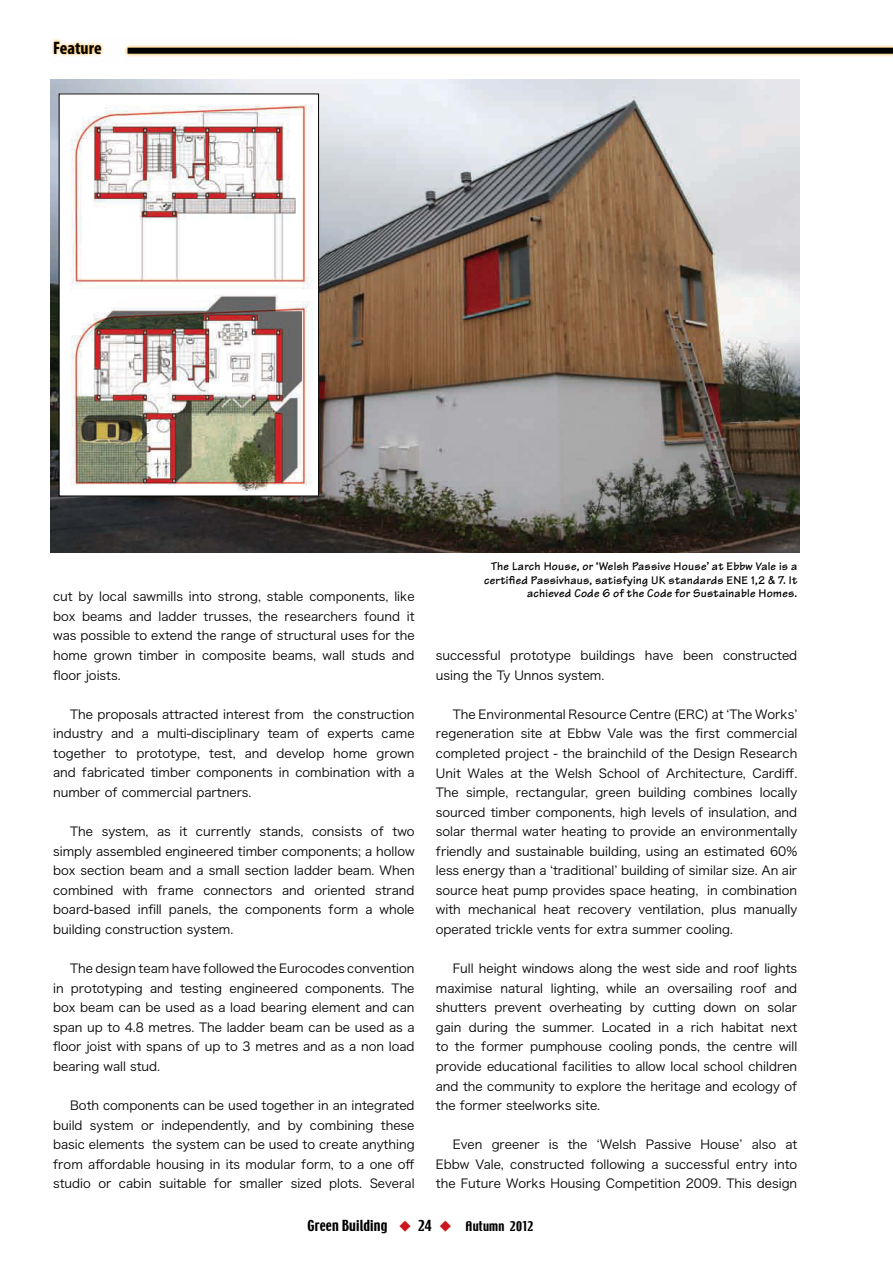
<style>
.page{position:relative;width:893px;height:1263px;background:#fff}
.page>*{position:absolute;margin:0;border:0;box-sizing:border-box;transform-origin:0 0}
.t1{font:700 condensed 18px "Myriad Pro";color:#000}
.t2{font:13.5px "Techno";letter-spacing:.01em;color:#000}
.t3{font:12.3px/19.5px "Hira Kaku Pro W3";color:#000;text-align:justify}
.t4{font:700 12px/13.5px "Tekton";letter-spacing:.015em;color:#000;text-align:right}
.s1{color:#ca171e}
.s2{font-size:12px}
</style>
<div class="page">
<svg style="left:315px;top:45px;width:578px;height:12px;background:#f0debf"></svg>
<div style="left:128px;top:48px;width:765px;height:6px;background:#000"></div>
<svg style="left:51px;top:38px;width:264px;height:42px"></svg>
<img style="left:51px;top:80px;width:749px;height:472px">
<img style="left:61px;top:96px;width:256px;height:398px">
<div style="left:59px;top:94px;width:260px;height:402px;border:1px solid #000"></div>
<h1 class="t1" style="left:53px;top:36px;width:50px">Feature</h1>
<p class="t3" style="left:53px;top:586px;width:363px">cut by local sawmills into strong, stable components, like box beams and ladder trusses, the researchers found it was possible to extend the range of structural uses for the home grown timber in composite beams, wall studs and floor joists.</p>
<p class="t3" style="left:53px;top:703px;width:363px;text-indent:17px">The proposals attracted interest from the construction industry and a multi-disciplinary team of experts came together to prototype, test, and develop home grown and fabricated timber components in combination with a number of commercial partners.</p>
<p class="t3" style="left:53px;top:821px;width:363px;text-indent:17px">The system, as it currently stands, consists of two simply assembled engineered timber components; a hollow box section beam and a small section ladder beam. When combined with frame connectors and oriented strand board-based infill panels, the components form a whole building construction system.</p>
<p class="t3" style="left:53px;top:958px;width:363px;text-indent:17px">The design team have followed the Eurocodes convention in prototyping and testing engineered components. The box beam can be used as a load bearing element and can span up to 4.8 metres. The ladder beam can be used as a floor joist with spans of up to 3 metres and as a non load bearing wall stud.</p>
<p class="t3" style="left:53px;top:1095px;width:363px;text-indent:17px">Both components can be used together in an integrated build system or independently, and by combining these basic elements the system can be used to create anything from affordable housing in its modular form, to a one off studio or cabin suitable for smaller sized plots. Several</p>
<p class="t4" style="left:484px;top:560px;width:315px">The Larch House, or ‘Welsh Passive House’ at Ebbw Vale is a certified Passivhaus, satisfying UK standards ENE 1,2 &amp; 7. It achieved Code 6 of the Code for Sustainable Homes.</p>
<p class="t3" style="left:436px;top:645px;width:363px">successful prototype buildings have been constructed using the Ty Unnos system.</p>
<p class="t3" style="left:436px;top:703px;width:363px;text-indent:17px">The Environmental Resource Centre (ERC) at ‘The Works’ regeneration site at Ebbw Vale was the first commercial completed project - the brainchild of the Design Research Unit Wales at the Welsh School of Architecture, Cardiff.<br>The simple, rectangular, green building combines locally sourced timber components, high levels of insulation, and solar thermal water heating to provide an environmentally friendly and sustainable building, using an estimated 60% less energy than a ‘traditional’ building of similar size. An air source heat pump provides space heating, in combination with mechanical heat recovery ventilation, plus manually operated trickle vents for extra summer cooling.</p>
<p class="t3" style="left:436px;top:958px;width:363px;text-indent:17px">Full height windows along the west side and roof lights maximise natural lighting, while an oversailing roof and shutters prevent overheating by cutting down on solar gain during the summer. Located in a rich habitat next to the former pumphouse cooling ponds, the centre will provide educational facilities to allow local school children and the community to explore the heritage and ecology of the former steelworks site.</p>
<p class="t3" style="left:436px;top:1134px;width:363px;text-indent:17px">Even greener is the ‘Welsh Passive House’ also at Ebbw Vale, constructed following a successful entry into the Future Works Housing Competition 2009. This design</p>
<p class="t2" style="left:308px;top:1217px;width:227px">Green Building <span class="s1">◆</span> 24 <span class="s1">◆</span> <span class="s2">Autumn 2012</span></p>
</div>
